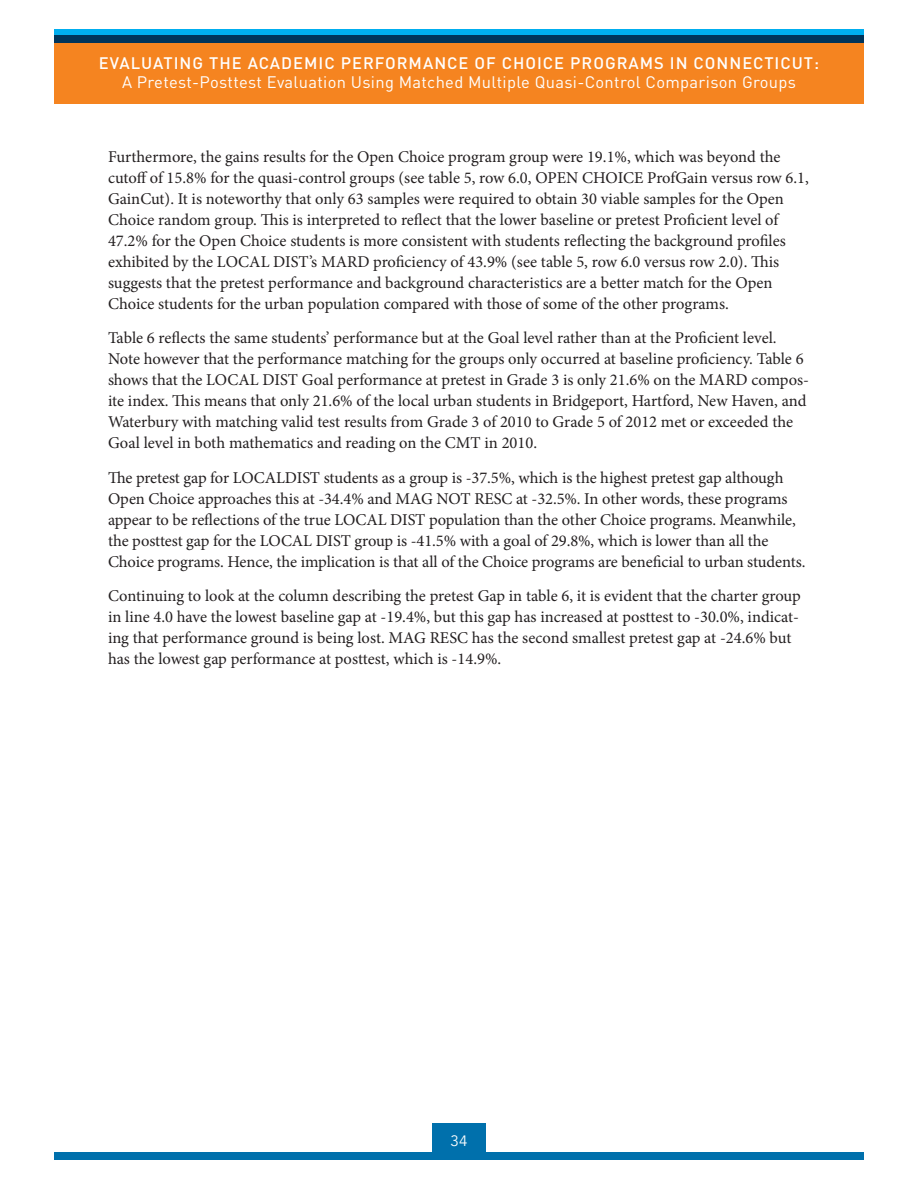
<style>
.page{position:relative;width:918px;height:1188px;background:#fff}
.page>*{position:absolute;margin:0;border:0;box-sizing:border-box;transform-origin:0 0}
.t1{font:16.5px/21px "Minion Pro";letter-spacing:-.005em;color:#231f20}
.t2{font:16.5px "DIN";letter-spacing:.02em;color:#fff}
.t3{font:500 16.5px "DIN";letter-spacing:.06em;color:#fff}
.t4{font:15px "Avenir";color:#fff}
</style>
<div class="page">
<svg style="left:54px;top:29px;width:810px;height:7px;background:#009cd9"></svg>
<div style="left:433px;top:1123px;width:53px;height:34px;background:#0070ac"></div>
<div style="left:54px;top:36px;width:810px;height:68px;background:#f58420"></div>
<div style="left:54px;top:36px;width:810px;height:7px;background:#00345a"></div>
<div style="left:54px;top:1153px;width:810px;height:7px;background:#0070ac"></div>
<p class="t3" style="left:99px;top:52px;width:722px">EVALUATING THE ACADEMIC PERFORMANCE OF CHOICE PROGRAMS IN CONNECTICUT:</p>
<p class="t2" style="left:122px;top:72px;width:675px">A Pretest-Posttest Evaluation Using Matched Multiple Quasi-Control Comparison Groups</p>
<p class="t1" style="left:108px;top:146px;width:703px">Furthermore, the gains results for the Open Choice program group were 19.1%, which was beyond the cutoff of 15.8% for the quasi-control groups (see table 5, row 6.0, OPEN CHOICE ProfGain versus row 6.1, GainCut). It is noteworthy that only 63 samples were required to obtain 30 viable samples for the Open Choice random group. This is interpreted to reflect that the lower baseline or pretest Proficient level of 47.2% for the Open Choice students is more consistent with students reflecting the background profiles exhibited by the LOCAL DIST’s MARD proficiency of 43.9% (see table 5, row 6.0 versus row 2.0). This suggests that the pretest performance and background characteristics are a better match for the Open Choice students for the urban population compared with those of some of the other programs.</p>
<p class="t1" style="left:108px;top:328px;width:703px">Table 6 reflects the same students’ performance but at the Goal level rather than at the Proficient level.<br>Note however that the performance matching for the groups only occurred at baseline proficiency. Table 6 shows that the LOCAL DIST Goal performance at pretest in Grade 3 is only 21.6% on the MARD compos&shy;ite index. This means that only 21.6% of the local urban students in Bridgeport, Hartford, New Haven, and Waterbury with matching valid test results from Grade 3 of 2010 to Grade 5 of 2012 met or exceeded the Goal level in both mathematics and reading on the CMT in 2010.</p>
<p class="t1" style="left:108px;top:467px;width:699px">The pretest gap for LOCALDIST students as a group is -37.5%, which is the highest pretest gap although Open Choice approaches this at -34.4% and MAG NOT RESC at -32.5%. In other words, these programs appear to be reflections of the true LOCAL DIST population than the other Choice programs. Meanwhile, the posttest gap for the LOCAL DIST group is -41.5% with a goal of 29.8%, which is lower than all the Choice programs. Hence, the implication is that all of the Choice programs are beneficial to urban students.</p>
<p class="t1" style="left:108px;top:586px;width:694px">Continuing to look at the column describing the pretest Gap in table 6, it is evident that the charter group in line 4.0 have the lowest baseline gap at -19.4%, but this gap has increased at posttest to -30.0%, indicat&shy;ing that performance ground is being lost. MAG RESC has the second smallest pretest gap at -24.6% but has the lowest gap performance at posttest, which is -14.9%.</p>
<p class="t4" style="left:451px;top:1132px;width:18px">34</p>
</div>
